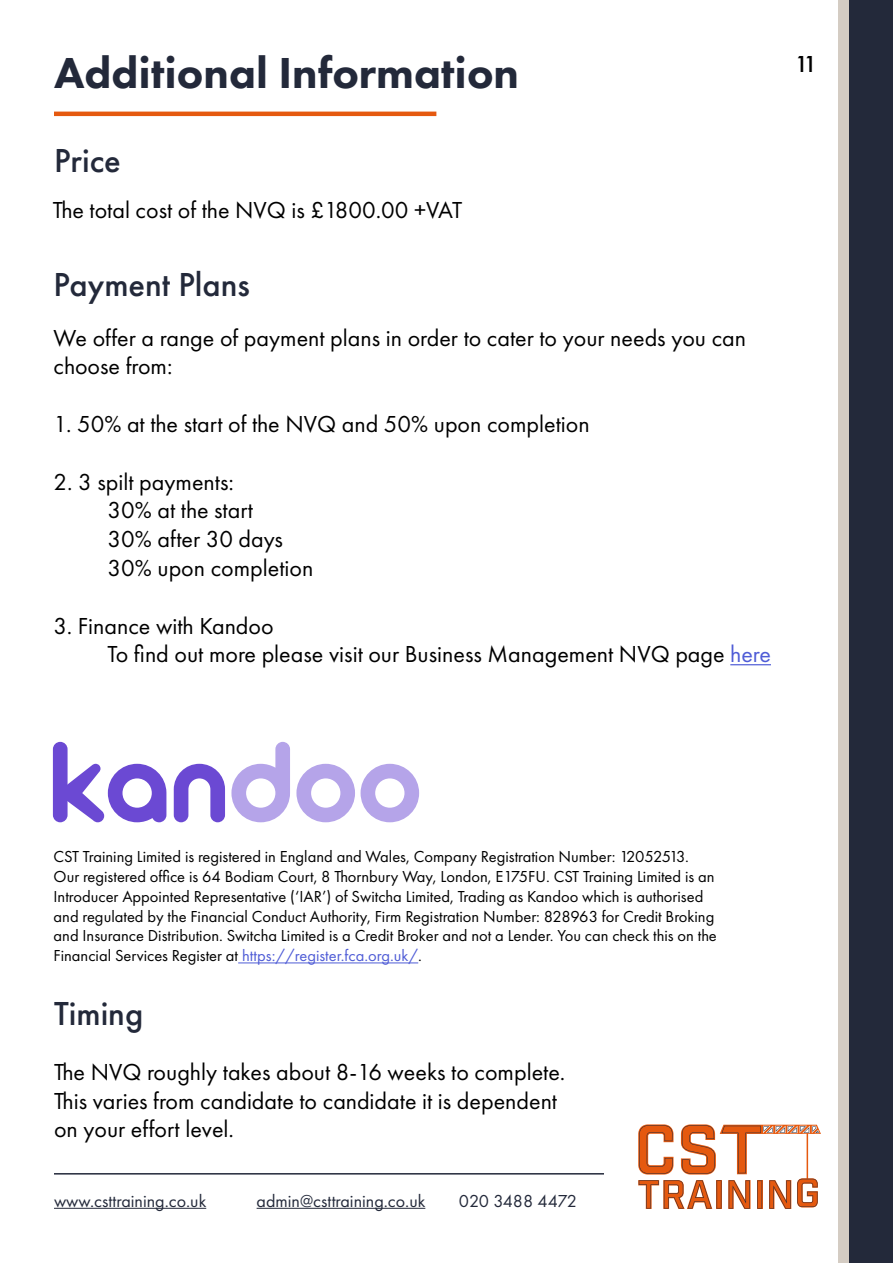
<style>
.page{position:relative;width:893px;height:1263px;background:#fff}
.page>*{position:absolute;margin:0;border:0;box-sizing:border-box;transform-origin:0 0}
.t1{font:800 45px "Futura PT";color:#23293a}
.t2{font:500 34.5px "Futura PT";color:#23293a}
.t3{font:24px/28.8px "Futura PT";color:#000}
.t4{font:500 24px "Futura PT";color:#000}
.t5{font:18px "Futura PT";color:#23293a}
.t6{font:16.5px/19.8px "Futura PT";color:#000}
.s1{color:#4f5cd6}
</style>
<div class="page">
<div style="left:839px;top:0;width:54px;height:1263px;background:#d4ccc3"></div>
<div style="left:849px;top:0;width:44px;height:1263px;background:#23293a"></div>
<svg style="left:638px;top:1124px;width:183px;height:85px"></svg>
<hr style="left:54px;top:1208px;width:152px;height:1px;background:#23293a">
<hr style="left:257px;top:1208px;width:168px;height:1px;background:#23293a">
<hr style="left:54px;top:1173px;width:550px;height:1px;background:#23293a">
<hr style="left:238px;top:962px;width:180px;height:1px;background:#4f5cd6">
<hr style="left:54px;top:112px;width:382px;height:4px;background:#e5590f">
<hr style="left:730px;top:664px;width:41px;height:1px;background:#4f5cd6">
<svg style="left:296px;top:764px;width:59px;height:58px"></svg>
<svg style="left:231px;top:742px;width:59px;height:80px"></svg>
<div style="left:53px;top:742px;width:15px;height:80px;background:#6b49d3;border-radius:7px"></div>
<svg style="left:57px;top:764px;width:109px;height:58px"></svg>
<svg style="left:174px;top:764px;width:51px;height:58px"></svg>
<svg style="left:361px;top:764px;width:58px;height:58px"></svg>
<h1 class="t1" style="left:54px;top:45px;width:467px">Additional Information</h1>
<h2 class="t2" style="left:54px;top:140px;width:68px">Price</h2>
<h3 class="t3" style="left:53px;top:196px;width:411px">The total cost of the NVQ is £1800.00 +VAT</h3>
<h2 class="t2" style="left:54px;top:263px;width:198px">Payment Plans</h2>
<h3 class="t3" style="left:54px;top:323px;width:694px">We offer a range of payment plans in order to cater to your needs you can choose from:</h3>
<h3 class="t3" style="left:54px;top:409px;width:538px">1. 50% at the start of the NVQ and 50% upon completion</h3>
<h3 class="t3" style="left:108px;top:467px;width:207px;text-indent:-54px">2. 3 spilt payments:<br>30% at the start<br>30% after 30 days<br>30% upon completion</h3>
<h3 class="t3" style="left:108px;top:611px;width:665px;text-indent:-54px">3. Finance with Kandoo<br>To find out more please visit our Business Management NVQ page <span class="s1">here</span></h3>
<h3 class="t4" style="left:795px;top:50px;width:24px">11</h3>
<p class="t6" style="left:54px;top:847px;width:665px">CST Training Limited is registered in England and Wales, Company Registration Number: 12052513.<br>Our registered office is 64 Bodiam Court, 8 Thornbury Way, London, E175FU. CST Training Limited is an Introducer Appointed Representative (‘IAR’) of Switcha Limited, Trading as Kandoo which is authorised and regulated by the Financial Conduct Authority, Firm Registration Number: 828963 for Credit Broking and Insurance Distribution. Switcha Limited is a Credit Broker and not a Lender. You can check this on the Financial Services Register at <span class="s1">https://register.fca.org.uk/</span>.</p>
<h2 class="t2" style="left:54px;top:993px;width:91px">Timing</h2>
<h3 class="t3" style="left:54px;top:1057px;width:513px">The NVQ roughly takes about 8-16 weeks to complete.<br>This varies from candidate to candidate it is dependent on your effort level.</h3>
<p class="t5" style="left:54px;top:1190px;width:154px">www.csttraining.co.uk</p>
<p class="t5" style="left:257px;top:1190px;width:170px">admin@csttraining.co.uk</p>
<p class="t5" style="left:459px;top:1190px;width:120px">020 3488 4472</p>
</div>
